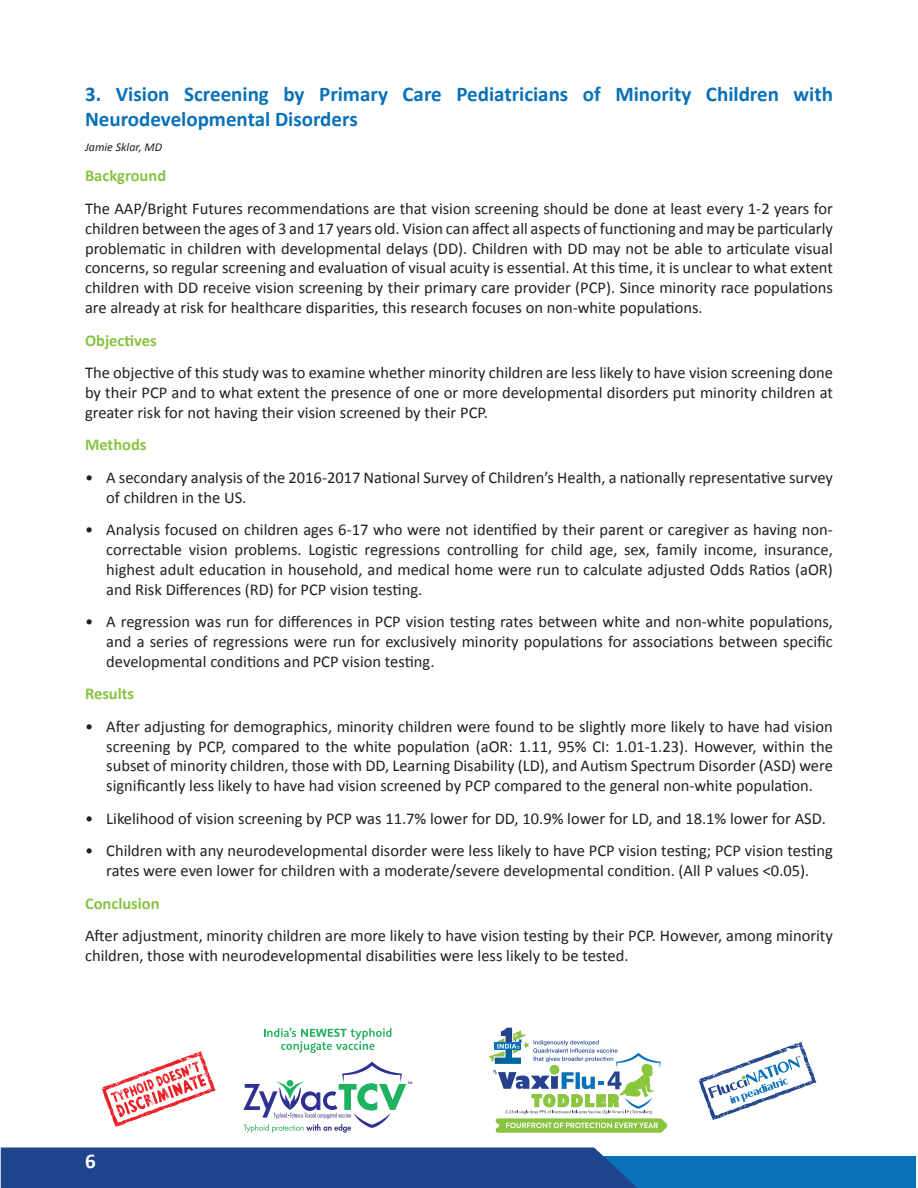
<style>
.page{position:relative;width:918px;height:1188px;background:#fff}
.page>*{position:absolute;margin:0;border:0;box-sizing:border-box;transform-origin:0 0}
.Main_Title{font:700 21px/25.2px "Calibri";color:#0871b8}
.t1{font:700 21px "Calibri";color:#fff}
.Inside_Text{font:16.5px/19.8px "Calibri";color:#231f20;text-align:justify}
.Sub_Titel{font:700 16.5px "Calibri";color:#89c342}
.reference{font:italic 12px "Calibri";color:#231f20}
</style>
<div class="page">
<div style="left:582px;top:1156px;width:334px;height:32px;background:#0871b8"></div>
<div style="left:1px;top:1147px;width:636px;height:41px;background:#21458c"></div>
<svg style="left:102px;top:1051px;width:114px;height:76px"></svg>
<svg style="left:264px;top:1028px;width:127px;height:25px"></svg>
<svg style="left:243px;top:1062px;width:169px;height:71px"></svg>
<svg style="left:489px;top:1028px;width:179px;height:105px"></svg>
<svg style="left:698px;top:1042px;width:118px;height:78px"></svg>
<p class="Main_Title" style="left:85px;top:80px;width:749px">3. Vision Screening by Primary Care Pediatricians of Minority Children with<br>Neurodevelopmental Disorders</p>
<p class="reference" style="left:85px;top:139px;width:79px">Jamie Sklar, MD</p>
<p class="Sub_Titel" style="left:85px;top:164px;width:83px">Background</p>
<p class="Inside_Text" style="left:85px;top:198px;width:749px">The AAP/Bright Futures recommendations are that vision screening should be done at least every 1-2 years for children between the ages of 3 and 17 years old. Vision can affect all aspects of functioning and may be particularly problematic in children with developmental delays (DD). Children with DD may not be able to articulate visual concerns, so regular screening and evaluation of visual acuity is essential. At this time, it is unclear to what extent children with DD receive vision screening by their primary care provider (PCP). Since minority race populations are already at risk for healthcare disparities, this research focuses on non-white populations.</p>
<p class="Sub_Titel" style="left:85px;top:328px;width:73px">Objectives</p>
<p class="Inside_Text" style="left:85px;top:362px;width:749px">The objective of this study was to examine whether minority children are less likely to have vision screening done by their PCP and to what extent the presence of one or more developmental disorders put minority children at greater risk for not having their vision screened by their PCP.</p>
<p class="Sub_Titel" style="left:85px;top:433px;width:63px">Methods</p>
<p class="Inside_Text" style="left:106px;top:467px;width:728px;text-indent:-21px">• A secondary analysis of the 2016-2017 National Survey of Children’s Health, a nationally representative survey of children in the US.</p>
<p class="Inside_Text" style="left:106px;top:519px;width:728px;text-indent:-21px">• Analysis focused on children ages 6-17 who were not identified by their parent or caregiver as having non&shy;correctable vision problems. Logistic regressions controlling for child age, sex, family income, insurance, highest adult education in household, and medical home were run to calculate adjusted Odds Ratios (aOR) and Risk Differences (RD) for PCP vision testing.</p>
<p class="Inside_Text" style="left:106px;top:611px;width:728px;text-indent:-21px">• A regression was run for differences in PCP vision testing rates between white and non-white populations, and a series of regressions were run for exclusively minority populations for associations between specific developmental conditions and PCP vision testing.</p>
<p class="Sub_Titel" style="left:85px;top:682px;width:51px">Results</p>
<p class="Inside_Text" style="left:106px;top:716px;width:728px;text-indent:-21px">• After adjusting for demographics, minority children were found to be slightly more likely to have had vision screening by PCP, compared to the white population (aOR: 1.11, 95% CI: 1.01-1.23). However, within the subset of minority children, those with DD, Learning Disability (LD), and Autism Spectrum Disorder (ASD) were significantly less likely to have had vision screened by PCP compared to the general non-white population.</p>
<p class="Inside_Text" style="left:85px;top:808px;width:742px">• Likelihood of vision screening by PCP was 11.7% lower for DD, 10.9% lower for LD, and 18.1% lower for ASD.</p>
<p class="Inside_Text" style="left:85px;top:841px;width:749px;text-align:center">• Children with any neurodevelopmental disorder were less likely to have PCP vision testing; PCP vision testing rates were even lower for children with a moderate/severe developmental condition. (All P values &lt;0.05).</p>
<p class="Sub_Titel" style="left:85px;top:892px;width:76px">Conclusion</p>
<p class="Inside_Text" style="left:85px;top:925px;width:749px">After adjustment, minority children are more likely to have vision testing by their PCP. However, among minority children, those with neurodevelopmental disabilities were less likely to be tested.</p>
<p class="t1" style="left:85px;top:1146px;width:12px">6</p>
</div>
